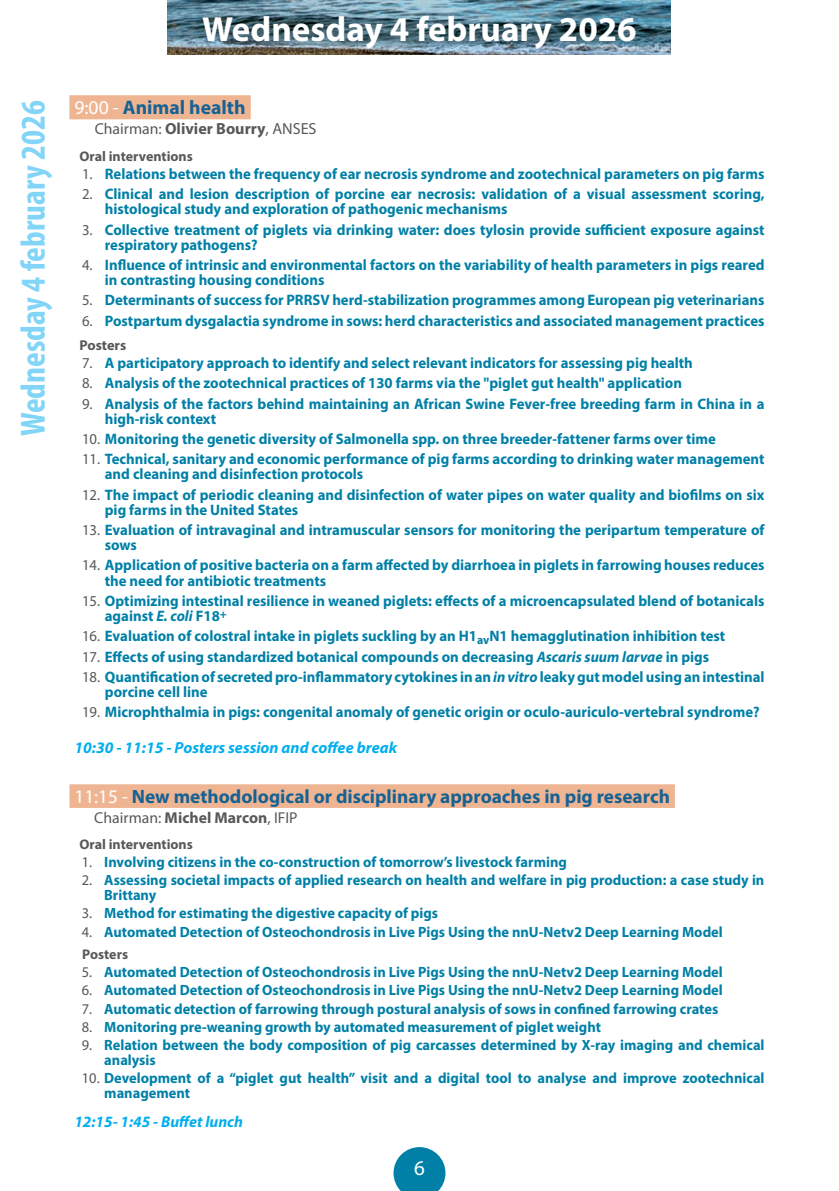
<style>
.page{position:relative;width:839px;height:1191px;background:#fff}
.page>*{position:absolute;margin:0;border:0;box-sizing:border-box;transform-origin:0 0}
.t1{font:700 35px "Myriad Pro";color:#fff}
.t2{font:700 condensed 35px "Myriad Pro";color:#82d5f7}
.t3{font:21px "Myriad Pro";color:#fff}
.t4{font:700 19.6px "Myriad Pro";color:#176294}
.t5{font:700 19.25px "Myriad Pro";color:#176294}
.t6{font:italic 700 16.1px "Myriad Pro";color:#00aeef}
.t7{font:700 16.1px "Myriad Pro";color:#57585a}
.t8{font:15.75px "Myriad Pro";color:#57585a}
.t9{font:italic 700 15.75px "Myriad Pro";color:#00aeef}
.t10{font:700 15.22px/15.2px "Myriad Pro";color:#0080a7}
.t11{font:700 14.88px/14.9px "Myriad Pro";color:#0080a7}
.t12{font:700 14.35px "Myriad Pro";color:#57585a}
.t13{font:700 14px "Myriad Pro";color:#57585a}
.s1{font-weight:400;color:#fff}
.s2{font-weight:400;font-size:15.75px}
.s3{font-weight:400}
.s4{font-weight:400;color:#57585a}
.s5{font-style:italic}
.s6{font-weight:700}
</style>
<div class="page">
<svg style="left:393px;top:1147px;width:52px;height:44px;background:#2a95b5"></svg>
<img style="left:167px;top:0;width:503px;height:55px">
<div style="left:69px;top:95px;width:182px;height:24px;background:#efb592"></div>
<div style="left:69px;top:784px;width:605px;height:24px;background:#efb592"></div>
<h1 class="t2" style="left:11px;top:436px;width:337px;rotate:-90deg">Wednesday 4 february 2026</h1>
<h1 class="t1" style="left:202px;top:6px;width:435px">Wednesday 4 february 2026</h1>
<p class="t4" style="left:74px;top:95px;width:173px"><span class="s1">9:00 -</span> Animal health</p>
<p class="t7" style="left:95px;top:118px;width:223px"><span class="s2">Chairman:</span> Olivier Bourry<span class="s3">, ANSES</span></p>
<p class="t13" style="left:79px;top:147px;width:115px">Oral interventions</p>
<p class="t10" style="left:82px;top:166px;width:683px"><span class="s4">1.</span> Relations between the frequency of ear necrosis syndrome and zootechnical parameters on pig farms</p>
<p class="t10" style="left:105px;top:186px;width:661px;text-indent:-23px"><span class="s4">2.</span> Clinical and lesion description of porcine ear necrosis: validation of a visual assessment scoring, histological study and exploration of pathogenic mechanisms</p>
<p class="t10" style="left:105px;top:221px;width:661px;text-indent:-23px"><span class="s4">3.</span> Collective treatment of piglets via drinking water: does tylosin provide sufficient exposure against respiratory pathogens?</p>
<p class="t10" style="left:105px;top:257px;width:661px;text-indent:-23px"><span class="s4">4.</span> Influence of intrinsic and environmental factors on the variability of health parameters in pigs reared in contrasting housing conditions</p>
<p class="t10" style="left:82px;top:292px;width:683px"><span class="s4">5.</span> Determinants of success for PRRSV herd-stabilization programmes among European pig veterinarians</p>
<p class="t10" style="left:82px;top:312px;width:683px"><span class="s4">6.</span> Postpartum dysgalactia syndrome in sows: herd characteristics and associated management practices</p>
<p class="t12" style="left:79px;top:336px;width:48px">Posters</p>
<p class="t10" style="left:82px;top:355px;width:612px"><span class="s4">7.</span> A participatory approach to identify and select relevant indicators for assessing pig health</p>
<p class="t10" style="left:82px;top:375px;width:601px"><span class="s4">8.</span> Analysis of the zootechnical practices of 130 farms via the "piglet gut health" application</p>
<p class="t10" style="left:105px;top:395px;width:661px;text-indent:-23px"><span class="s4">9.</span> Analysis of the factors behind maintaining an African Swine Fever-free breeding farm in China in a high-risk context</p>
<p class="t10" style="left:82px;top:431px;width:635px"><span class="s4">10.</span> Monitoring the genetic diversity of Salmonella spp. on three breeder-fattener farms over time</p>
<p class="t10" style="left:105px;top:451px;width:661px;text-indent:-23px"><span class="s4">11.</span> Technical, sanitary and economic performance of pig farms according to drinking water management and cleaning and disinfection protocols</p>
<p class="t10" style="left:105px;top:486px;width:661px;text-indent:-23px"><span class="s4">12.</span> The impact of periodic cleaning and disinfection of water pipes on water quality and biofilms on six pig farms in the United States</p>
<p class="t10" style="left:105px;top:522px;width:661px;text-indent:-23px"><span class="s4">13.</span> Evaluation of intravaginal and intramuscular sensors for monitoring the peripartum temperature of sows</p>
<p class="t10" style="left:105px;top:557px;width:661px;text-indent:-23px"><span class="s4">14.</span> Application of positive bacteria on a farm affected by diarrhoea in piglets in farrowing houses reduces the need for antibiotic treatments</p>
<p class="t10" style="left:105px;top:592px;width:661px;text-indent:-23px"><span class="s4">15.</span> Optimizing intestinal resilience in weaned piglets: effects of a microencapsulated blend of botanicals against <span class="s5">E. coli</span> F18<sup>+</sup></p>
<p class="t10" style="left:82px;top:628px;width:644px"><span class="s4">16.</span> Evaluation of colostral intake in piglets suckling by an H1<sub>av</sub>N1 hemagglutination inhibition test</p>
<p class="t10" style="left:82px;top:648px;width:628px"><span class="s4">17.</span> Effects of using standardized botanical compounds on decreasing <span class="s5">Ascaris suum larvae</span> in pigs</p>
<p class="t10" style="left:105px;top:668px;width:661px;text-indent:-23px"><span class="s4">18.</span> Quantification of secreted pro-inflammatory cytokines in an <span class="s5">in vitro</span> leaky gut model using an intestinal porcine cell line</p>
<p class="t10" style="left:82px;top:704px;width:679px"><span class="s4">19.</span> Microphthalmia in pigs: congenital anomaly of genetic origin or oculo-auriculo-vertebral syndrome?</p>
<p class="t6" style="left:74px;top:737px;width:324px">10:30 - 11:15 - Posters session and coffee break</p>
<p class="t5" style="left:74px;top:783px;width:597px"><span class="s1">11:15 -</span> New methodological or disciplinary approaches in pig research</p>
<p class="t8" style="left:94px;top:807px;width:205px">Chairman: <span class="s6">Michel Marcon</span>, IFIP</p>
<p class="t13" style="left:79px;top:835px;width:115px">Oral interventions</p>
<p class="t11" style="left:82px;top:853px;width:486px"><span class="s4">1.</span> Involving citizens in the co-construction of tomorrow’s livestock farming</p>
<p class="t11" style="left:104px;top:872px;width:661px;text-indent:-22px"><span class="s4">2.</span> Assessing societal impacts of applied research on health and welfare in pig production: a case study in<br>Brittany</p>
<p class="t11" style="left:82px;top:905px;width:357px"><span class="s4">3.</span> Method for estimating the digestive capacity of pigs</p>
<p class="t11" style="left:82px;top:923px;width:642px"><span class="s4">4.</span> Automated Detection of Osteochondrosis in Live Pigs Using the nnU-Netv2 Deep Learning Model</p>
<p class="t13" style="left:82px;top:945px;width:47px">Posters</p>
<p class="t11" style="left:82px;top:964px;width:642px"><span class="s4">5.</span> Automated Detection of Osteochondrosis in Live Pigs Using the nnU-Netv2 Deep Learning Model</p>
<p class="t11" style="left:82px;top:982px;width:642px"><span class="s4">6.</span> Automated Detection of Osteochondrosis in Live Pigs Using the nnU-Netv2 Deep Learning Model</p>
<p class="t11" style="left:82px;top:1000px;width:637px"><span class="s4">7.</span> Automatic detection of farrowing through postural analysis of sows in confined farrowing crates</p>
<p class="t11" style="left:82px;top:1019px;width:520px"><span class="s4">8.</span> Monitoring pre-weaning growth by automated measurement of piglet weight</p>
<p class="t11" style="left:104px;top:1037px;width:661px;text-indent:-22px"><span class="s4">9.</span> Relation between the body composition of pig carcasses determined by X-ray imaging and chemical analysis</p>
<p class="t11" style="left:104px;top:1070px;width:661px;text-indent:-22px"><span class="s4">10.</span> Development of a “piglet gut health” visit and a digital tool to analyse and improve zootechnical management</p>
<p class="t9" style="left:74px;top:1111px;width:170px">12:15- 1:45 - Buffet lunch</p>
<h2 class="t3" style="left:414px;top:1155px;width:12px">6</h2>
</div>
